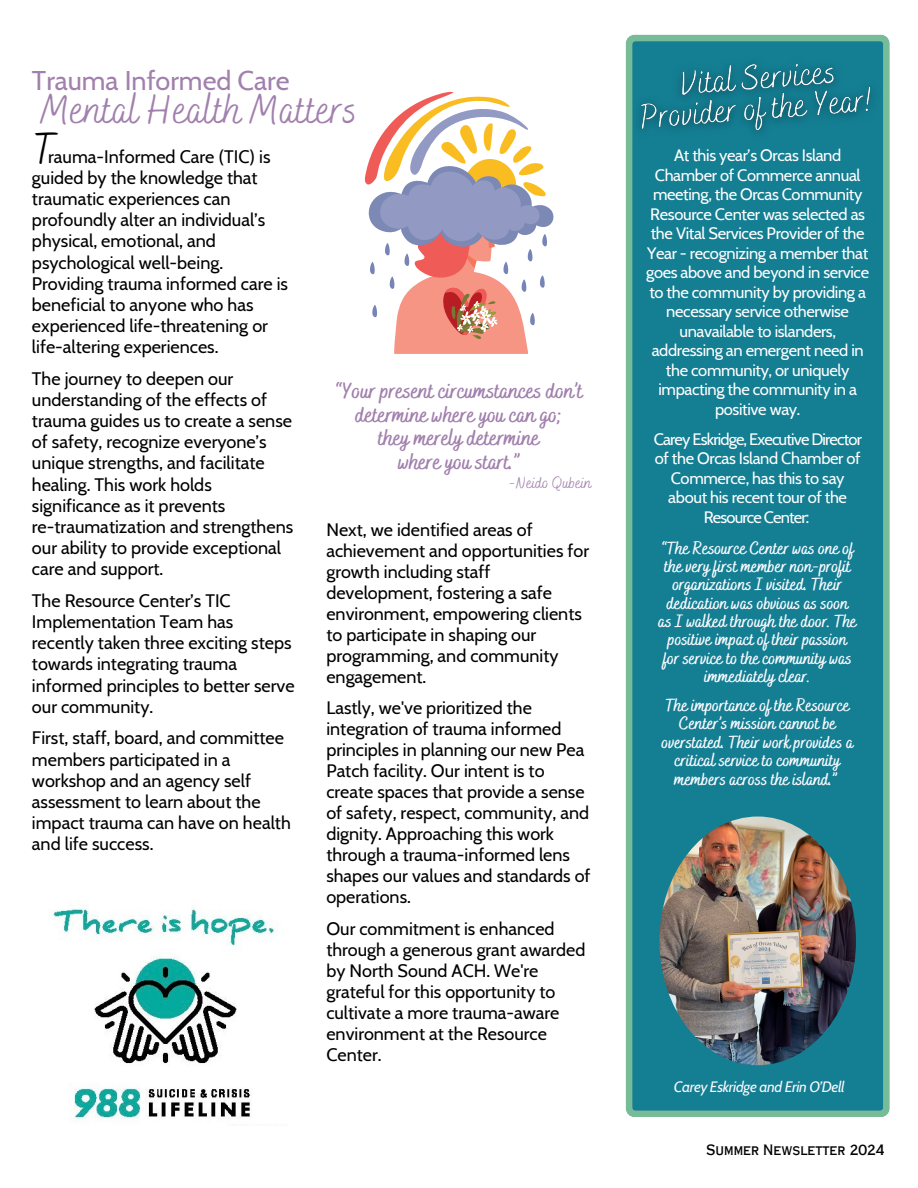
<style>
.page{position:relative;width:918px;height:1188px;background:#fff}
.page>*{position:absolute;margin:0;border:0;box-sizing:border-box;transform-origin:0 0}
.t1{font:45px "Bakerie Smooth";color:#000}
.t2{font:42px "Bakerie Smooth";color:#a180ad}
.t3{font:500 33.6px/31.8px "Poppins";color:#fff}
.t4{font:27px "Cabin";color:#a180ad}
.t5{font:700 22.5px/23.7px "Bakerie Smooth";color:#a180ad;text-align:center}
.t6{font:18px/21.1px "Cabin";color:#000}
.t7{font:700 18px/18.5px "Bakerie Smooth";color:#f9fafd;text-align:center}
.t8{font:16.5px/19.5px "Cabin";letter-spacing:-.02em;color:#fff;text-align:center}
.t9{font:16.5px "Cabin";letter-spacing:-.05em;color:#fff}
.t10{font:16.5px "Bakerie Smooth";color:#a180ad}
.t11{font:italic 15px "Cabin";letter-spacing:-.02em;color:#f9fafd}
.t12{font:14.25px "Copperplate Gothic LT Pro 30 AB";color:#000}
</style>
<div class="page">
<img style="left:52px;top:908px;width:224px;height:212px">
<svg style="left:626px;top:35px;width:264px;height:1082px;background:#1b8293"></svg>
<svg style="left:365px;top:92px;width:188px;height:262px"></svg>
<img style="left:659px;top:817px;width:197px;height:248px;border-radius:50%">
<img style="left:625px;top:39px;width:265px;height:118px">
<h5 class="t4" style="left:32px;top:64px;width:259px">Trauma Informed Care</h5>
<p class="t2" style="left:40px;top:85px;width:319px">Mental Health Matters</p>
<p class="t1" style="left:35px;top:122px;width:23px">T</p>
<p class="t6" style="left:32px;top:146px;width:258px;text-indent:16px">rauma-Informed Care (TIC) is guided by the knowledge that traumatic experiences can profoundly alter an individual’s physical, emotional, and psychological well-being.<br>Providing trauma informed care is beneficial to anyone who has experienced life-threatening or life-altering experiences.</p>
<p class="t6" style="left:32px;top:368px;width:262px">The journey to deepen our understanding of the effects of trauma guides us to create a sense of safety, recognize everyone’s unique strengths, and facilitate healing. This work holds significance as it prevents</p>
<p class="t6" style="left:32px;top:516px;width:263px">re-traumatization and strengthens our ability to provide exceptional care and support.</p>
<p class="t6" style="left:32px;top:590px;width:264px">The Resource Center’s TIC<br>Implementation Team has recently taken three exciting steps towards integrating trauma informed principles to better serve our community.</p>
<p class="t6" style="left:32px;top:727px;width:260px">First, staff, board, and committee members participated in a workshop and an agency self assessment to learn about the impact trauma can have on health and life success.</p>
<p class="t5" style="left:335px;top:380px;width:249px">“Your present circumstances don’t determine where you can go;<br>they merely determine<br>where you start.”</p>
<p class="t10" style="left:509px;top:473px;width:84px">-Neido Qubein</p>
<p class="t6" style="left:326px;top:519px;width:264px">Next, we identified areas of achievement and opportunities for growth including staff development, fostering a safe environment, empowering clients to participate in shaping our programming, and community engagement.</p>
<p class="t6" style="left:326px;top:697px;width:266px">Lastly, we've prioritized the integration of trauma informed principles in planning our new Pea<br>Patch facility. Our intent is to create spaces that provide a sense of safety, respect, community, and dignity. Approaching this work through a trauma-informed lens shapes our values and standards of operations.</p>
<p class="t6" style="left:326px;top:918px;width:260px">Our commitment is enhanced through a generous grant awarded by North Sound ACH. We're grateful for this opportunity to cultivate a more trauma-aware environment at the Resource<br>Center.</p>
<p class="t8" style="left:646px;top:145px;width:225px">At this year’s Orcas Island<br>Chamber of Commerce annual meeting, the Orcas Community<br>Resource Center was selected as the Vital Services Provider of the<br>Year - recognizing a member that goes above and beyond in service to the community by providing a necessary service otherwise unavailable to islanders, addressing an emergent need in the community, or uniquely impacting the community in a positive way.</p>
<p class="t9" style="left:654px;top:429px;width:210px">Carey Eskridge, Executive Director</p>
<p class="t8" style="left:655px;top:448px;width:207px">of the Orcas Island Chamber of<br>Commerce, has this to say</p>
<p class="t8" style="left:668px;top:487px;width:180px">about his recent tour of the</p>
<h2 class="t9" style="left:704px;top:507px;width:107px">Resource Center:</h2>
<h6 class="t7" style="left:659px;top:540px;width:200px">“The Resource Center was one of the very first member non-profit organizations I visited. Their dedication was obvious as soon as I walked through the door. The positive impact of their passion for service to the community was immediately clear.</h6>
<h6 class="t7" style="left:662px;top:697px;width:193px">The importance of the Resource<br>Center’s mission cannot be overstated. Their work provides a critical service to community members across the island.”</h6>
<h1 class="t3" style="left:626px;top:541px;width:207px">Good Plants<br>Decoration</h1>
<p class="t11" style="left:674px;top:1078px;width:172px">Carey Eskridge and Erin O’Dell</p>
<p class="t12" style="left:706px;top:1144px;width:180px">Summer Newsletter 2024</p>
</div>
